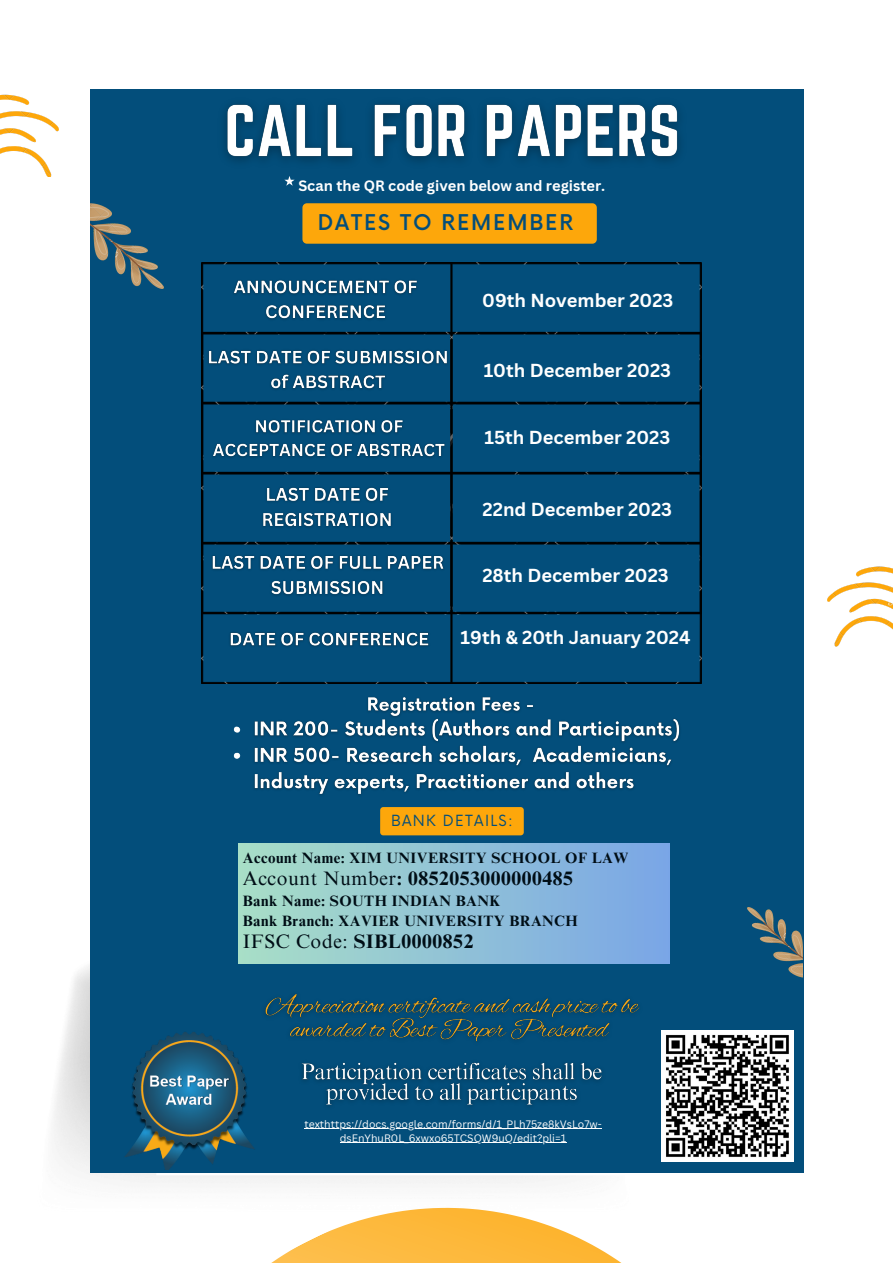
<style>
.page{position:relative;width:893px;height:1264px;background:#fff}
.page>*{position:absolute;margin:0;border:0;box-sizing:border-box;transform-origin:0 0}
.t1{font:500 21.15px "Now";letter-spacing:.085em;color:#034e7b}
.t2{font:700 19.5px "Times NRMT Pro";letter-spacing:.03em;color:#000}
.t3{font:700 18.3px "Canva Sans";color:#fff}
.t4{font:700 15px/19px "Times NRMT Pro";letter-spacing:.03em;color:#000}
.t5{font:15px "Now";letter-spacing:.085em;color:#034e7b}
.t6{font:700 14.55px "Canva Sans";color:#fff}
.t7{font:10.5px/14px "Canva Sans";color:#fefefe;text-align:center}
.s1{font-weight:400}
</style>
<div class="page">
<div style="left:90px;top:89px;width:713px;height:1084px;background:#034e7b"></div>
<img style="left:90px;top:203px;width:73px;height:85px">
<img style="left:747px;top:907px;width:55px;height:70px">
<img style="left:0;top:94px;width:58px;height:83px">
<img style="left:827px;top:566px;width:65px;height:80px">
<svg style="left:46px;top:1103px;width:758px;height:159px"></svg>
<img style="left:95px;top:1032px;width:187px;height:137px">
<img style="left:201px;top:613px;width:500px;height:70px">
<svg style="left:284px;top:176px;width:10px;height:10px"></svg>
<img style="left:661px;top:1030px;width:132px;height:131px">
<img style="left:224px;top:104px;width:456px;height:58px">
<div style="left:302px;top:203px;width:294px;height:41px;background:#fda70b;border-radius:4px"></div>
<img style="left:224px;top:627px;width:209px;height:25px">
<img style="left:257px;top:993px;width:391px;height:120px">
<img style="left:233px;top:697px;width:447px;height:98px">
<div style="left:380px;top:807px;width:143px;height:28px;background:#fda70b;border-radius:3px"></div>
<div style="left:238px;top:843px;width:431px;height:120px;background:linear-gradient(to right,#a8dfc7,#7aa6e6)"></div>
<img style="left:201px;top:263px;width:500px;height:350px">
<img style="left:228px;top:275px;width:195px;height:49px">
<hr style="left:304px;top:1128px;width:298px;height:1px;background:#fefefe">
<hr style="left:340px;top:1142px;width:226px;height:1px;background:#fefefe">
<p class="t6" style="left:298px;top:176px;width:308px">Scan the QR code given below and register.</p>
<p class="t1" style="left:318px;top:211px;width:257px">DATES TO REMEMBER</p>
<p class="t3" style="left:482px;top:287px;width:193px">09th November 2023</p>
<p class="t3" style="left:483px;top:357px;width:189px">10th December 2023</p>
<p class="t3" style="left:484px;top:425px;width:187px">15th December 2023</p>
<p class="t3" style="left:482px;top:496px;width:191px">22nd December 2023</p>
<p class="t3" style="left:482px;top:562px;width:188px">28th December 2023</p>
<p class="t3" style="left:460px;top:624px;width:231px">19th &amp; 20th January 2024</p>
<p class="t5" style="left:391px;top:812px;width:123px">BANK DETAILS:</p>
<p class="t4" style="left:243px;top:849px;width:387px">Account Name: XIM UNIVERSITY SCHOOL OF LAW</p>
<p class="t2" style="left:243px;top:871px;width:331px"><span class="s1">Account Number</span>: 0852053000000485</p>
<p class="t4" style="left:243px;top:893px;width:336px">Bank Name: SOUTH INDIAN BANK<br>Bank Branch: XAVIER UNIVERSITY BRANCH</p>
<p class="t2" style="left:243px;top:934px;width:232px"><span class="s1">IFSC Code:</span> SIBL0000852</p>
<p class="t7" style="left:304px;top:1116px;width:299px">texthttps://docs.google.com/forms/d/1_PLh75ze8kVsLo7w&shy;dsEnYhuR0L_6xwxo65TCSQW9uQ/edit?pli=1</p>
</div>
